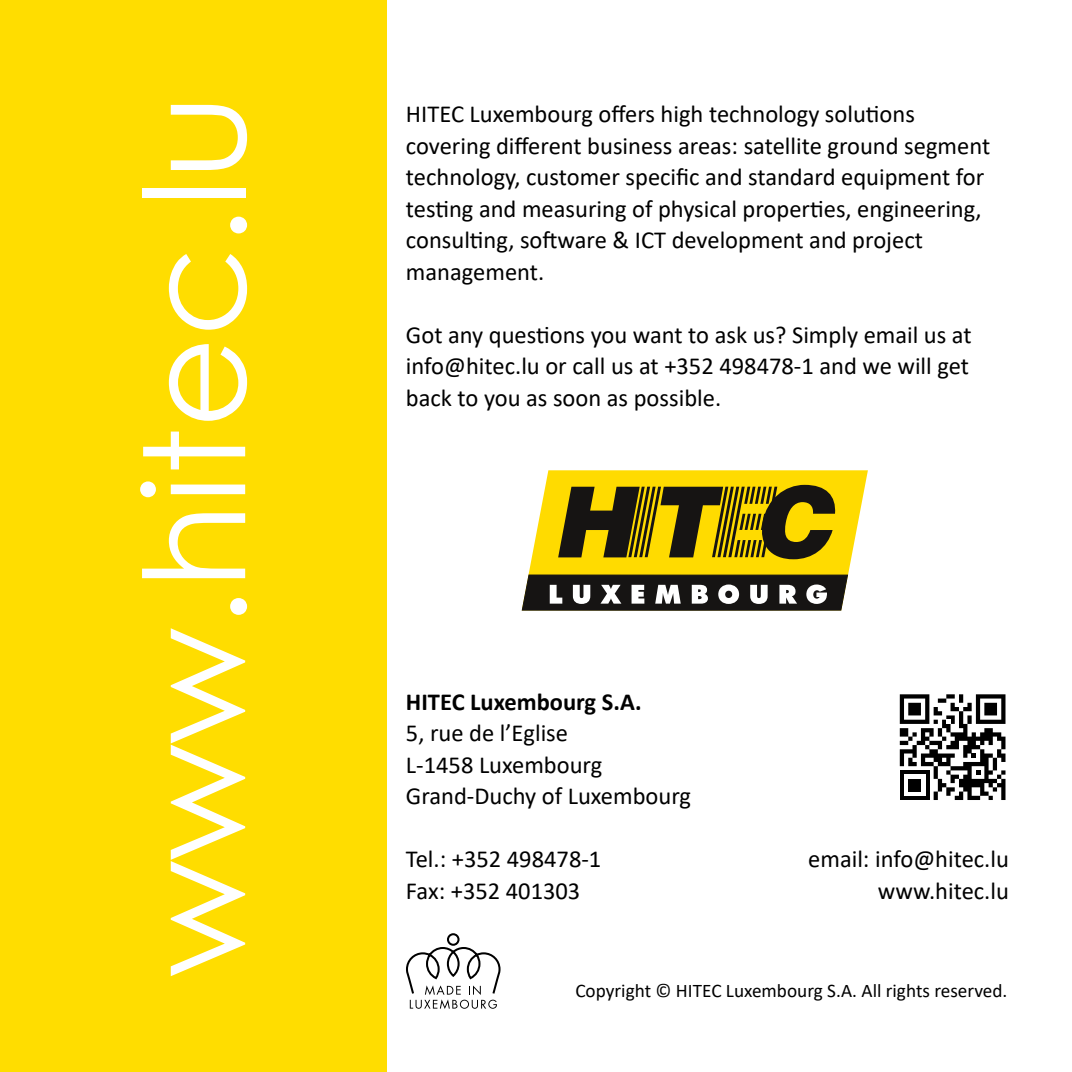
<style>
.page{position:relative;width:1072px;height:1072px;background:#fff}
.page>*{position:absolute;margin:0;border:0;box-sizing:border-box;transform-origin:0 0}
.t1{font:140px "Century Gothic";color:#fff}
.t2{font:24.5px/31.5px "Calibri";color:#000}
.t3{font:700 24.5px "Calibri";color:#000}
.t4{font:19.25px "Calibri";color:#000}
</style>
<div class="page">
<div style="left:0;top:0;width:387px;height:1071px;background:#fd0"></div>
<svg style="left:528px;top:470px;width:340px;height:105px;background:#fee026"></svg>
<svg style="left:521px;top:574px;width:327px;height:36px"></svg>
<svg style="left:558px;top:485px;width:278px;height:74px;background:#7c6b0a"></svg>
<svg style="left:899px;top:694px;width:106px;height:106px"></svg>
<svg style="left:406px;top:933px;width:94px;height:75px"></svg>
<h1 class="t1" style="left:97px;top:976px;width:884px;rotate:-90deg">www.hitec.lu</h1>
<p class="t2" style="left:406px;top:98px;width:585px">HITEC Luxembourg offers high technology solutions covering different business areas: satellite ground segment technology, customer specific and standard equipment for testing and measuring of physical properties, engineering, consulting, software &amp; ICT development and project management.</p>
<p class="t2" style="left:406px;top:318px;width:567px;text-align:justify">Got any questions you want to ask us? Simply email us at info@hitec.lu or call us at +352 498478-1 and we will get back to you as soon as possible.</p>
<p class="t3" style="left:406px;top:684px;width:237px">HITEC Luxembourg S.A.</p>
<p class="t2" style="left:406px;top:716px;width:287px">5, rue de l’Eglise<br>L-1458 Luxembourg<br>Grand-Duchy of Luxembourg</p>
<p class="t2" style="left:406px;top:842px;width:197px">Tel.: +352 498478-1</p>
<p class="t2" style="left:808px;top:842px;width:202px">email: info@hitec.lu</p>
<p class="t2" style="left:406px;top:874px;width:176px">Fax: +352 401303</p>
<p class="t2" style="left:877px;top:874px;width:132px">www.hitec.lu</p>
<p class="t4" style="left:575px;top:977px;width:433px">Copyright © HITEC Luxembourg S.A. All rights reserved.</p>
</div>
